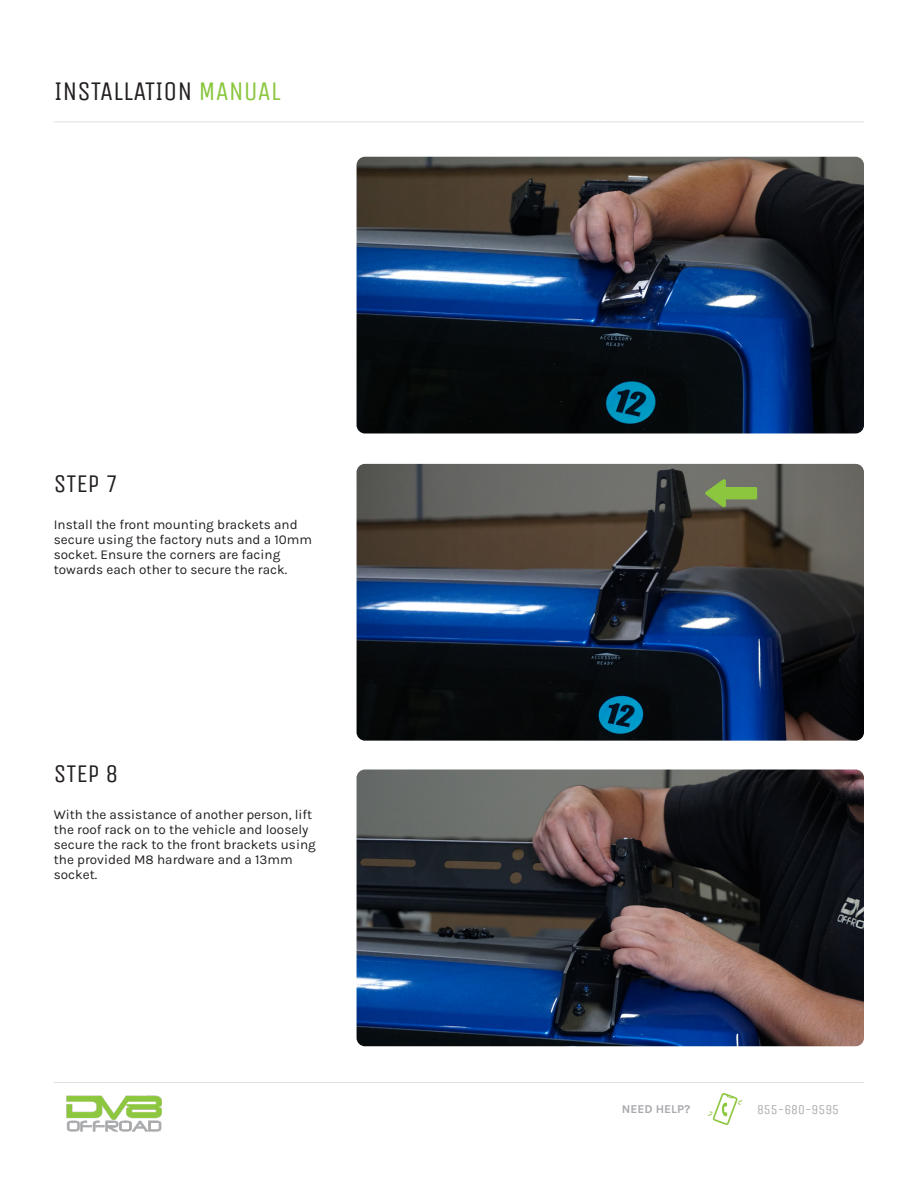
<style>
.page{position:relative;width:918px;height:1188px;background:#fff}
.page>*{position:absolute;margin:0;border:0;box-sizing:border-box;transform-origin:0 0}
.t1{font:27px "Unica One";color:#231f20}
.t2{font:25.5px "Unica One";color:#231f20}
.Body{font:13.5px/15px "Karla";color:#231f20}
.t3{font:13.5px "Unica One";color:#aeadad}
.t4{font:700 12px "Karla";color:#a8a9ad}
.s1{color:#8bc63e}
</style>
<div class="page">
<img style="left:357px;top:464px;width:507px;height:277px">
<img style="left:357px;top:770px;width:507px;height:276px">
<img style="left:357px;top:157px;width:507px;height:276px">
<svg style="left:708px;top:1093px;width:34px;height:32px"></svg>
<hr style="left:54px;top:122px;width:810px;height:1px;background:#e2e0e0">
<hr style="left:54px;top:1082px;width:810px;height:1px;background:#e2e0e0">
<img style="left:66px;top:1095px;width:96px;height:37px">
<svg style="left:705px;top:479px;width:52px;height:29px;background:#7d9955"></svg>
<p class="t1" style="left:54px;top:76px;width:228px">INSTALLATION <span class="s1">MANUAL</span></p>
<p class="t2" style="left:54px;top:469px;width:66px">STEP 7</p>
<p class="Body" style="left:54px;top:517px;width:260px">Install the front mounting brackets and secure using the factory nuts and a 10mm socket. Ensure the corners are facing towards each other to secure the rack.</p>
<p class="t2" style="left:54px;top:758px;width:66px">STEP 8</p>
<p class="Body" style="left:54px;top:806px;width:263px">With the assistance of another person, lift the roof rack on to the vehicle and loosely secure the rack to the front brackets using the provided M8 hardware and a 13mm socket.</p>
<p class="t4" style="left:622px;top:1101px;width:70px">NEED HELP?</p>
<p class="t3" style="left:757px;top:1102px;width:84px">855-680-9595</p>
</div>
